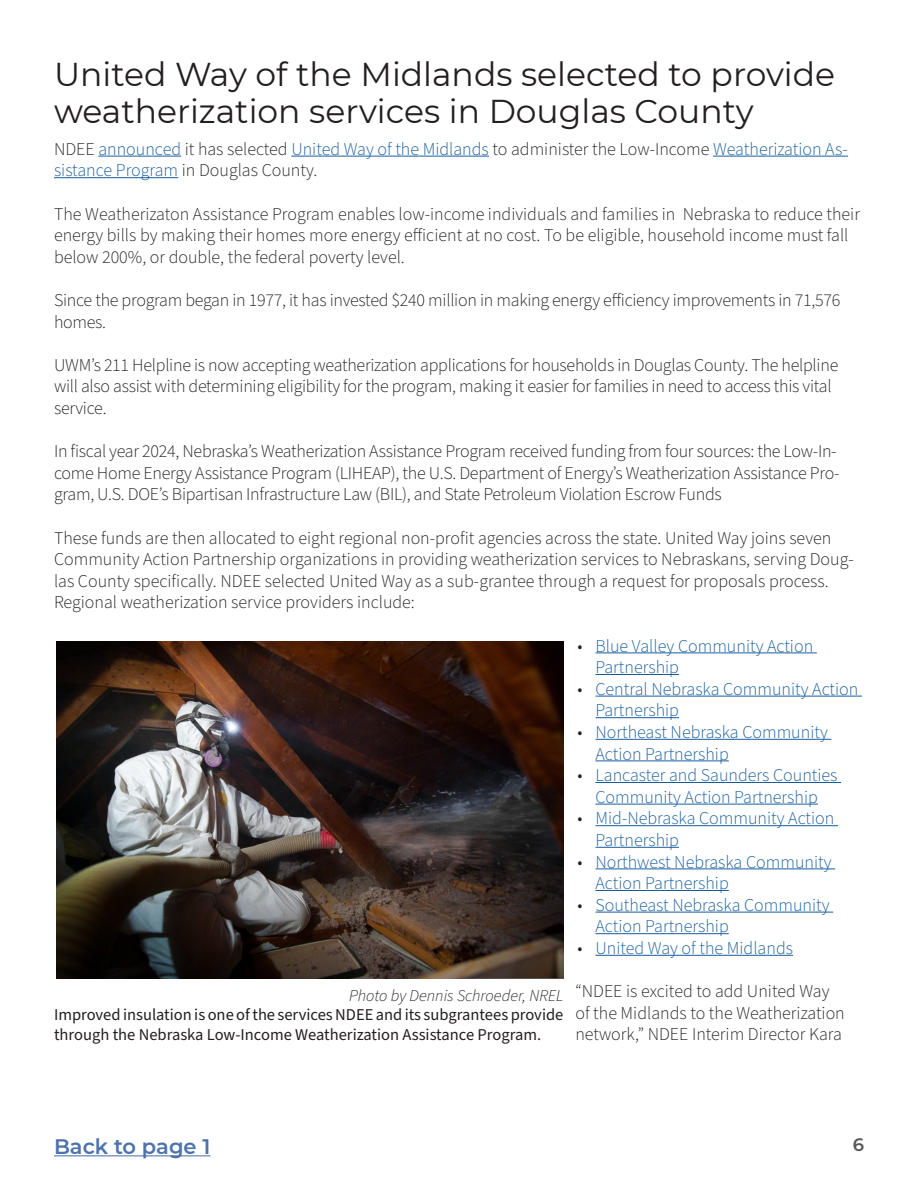
<style>
.page{position:relative;width:918px;height:1188px;background:#fff}
.page>*{position:absolute;margin:0;border:0;box-sizing:border-box;transform-origin:0 0}
.Headline{font:33px/37.5px "Montserrat";color:#231f20}
.t1{font:600 21px "Montserrat";color:#4d72ac}
.Body_copy{font:300 18px/21.6px "Source Sans Pro";letter-spacing:-.01em;color:#231f20}
.Body_copy-2{font:300 18px/21.6px "Source Sans Pro";color:#175d9e}
.t2{font:600 18px "Montserrat";color:#57585a}
.Cutline{font:16.5px/19.8px "Source Sans Pro";color:#231f20}
.Photo_credit{font:italic 300 16.5px "Source Sans Pro";color:#231f20}
.s1{color:#231f20}
</style>
<div class="page">
<hr style="left:98px;top:156px;width:83px;height:1px;background:#175d9e">
<hr style="left:291px;top:156px;width:198px;height:1px;background:#175d9e">
<hr style="left:713px;top:156px;width:135px;height:1px;background:#175d9e">
<hr style="left:54px;top:177px;width:124px;height:1px;background:#175d9e">
<hr style="left:596px;top:652px;width:221px;height:1px;background:#175d9e">
<hr style="left:596px;top:674px;width:83px;height:1px;background:#175d9e">
<hr style="left:596px;top:696px;width:266px;height:1px;background:#175d9e">
<hr style="left:596px;top:717px;width:83px;height:1px;background:#175d9e">
<hr style="left:596px;top:739px;width:235px;height:1px;background:#175d9e">
<hr style="left:596px;top:760px;width:133px;height:1px;background:#175d9e">
<hr style="left:596px;top:782px;width:245px;height:1px;background:#175d9e">
<hr style="left:596px;top:804px;width:222px;height:1px;background:#175d9e">
<hr style="left:596px;top:825px;width:242px;height:1px;background:#175d9e">
<hr style="left:596px;top:847px;width:83px;height:1px;background:#175d9e">
<hr style="left:596px;top:868px;width:239px;height:1px;background:#175d9e">
<hr style="left:596px;top:890px;width:133px;height:1px;background:#175d9e">
<hr style="left:596px;top:912px;width:237px;height:1px;background:#175d9e">
<hr style="left:596px;top:933px;width:133px;height:1px;background:#175d9e">
<hr style="left:596px;top:955px;width:197px;height:1px;background:#175d9e">
<hr style="left:54px;top:1155px;width:156px;height:1px;background:#4d72ac">
<img style="left:57px;top:641px;width:506px;height:337px">
<p class="Headline" style="left:54px;top:54px;width:783px">United Way of the Midlands selected to provide weatherization services in Douglas County</p>
<p class="Body_copy-2" style="left:54px;top:139px;width:795px"><span class="s1">NDEE</span> announced <span class="s1">it has selected</span> United Way of the Midlands <span class="s1">to administer the Low-Income</span> Weatherization As&shy;sistance Program <span class="s1">in Douglas County.</span></p>
<p class="Body_copy" style="left:54px;top:203px;width:808px">The Weatherizaton Assistance Program enables low-income individuals and families in Nebraska to reduce their energy bills by making their homes more energy efficient at no cost. To be eligible, household income must fall below 200%, or double, the federal poverty level.</p>
<p class="Body_copy" style="left:54px;top:290px;width:788px">Since the program began in 1977, it has invested $240 million in making energy efficiency improvements in 71,576 homes.</p>
<p class="Body_copy" style="left:54px;top:355px;width:786px">UWM’s 211 Helpline is now accepting weatherization applications for households in Douglas County. The helpline will also assist with determining eligibility for the program, making it easier for families in need to access this vital service.</p>
<p class="Body_copy" style="left:54px;top:441px;width:787px">In fiscal year 2024, Nebraska’s Weatherization Assistance Program received funding from four sources: the Low-In&shy;come Home Energy Assistance Program (LIHEAP), the U.S. Department of Energy’s Weatherization Assistance Pro&shy;gram, U.S. DOE’s Bipartisan Infrastructure Law (BIL), and State Petroleum Violation Escrow Funds</p>
<p class="Body_copy" style="left:54px;top:527px;width:801px">These funds are then allocated to eight regional non-profit agencies across the state. United Way joins seven Community Action Partnership organizations in providing weatherization services to Nebraskans, serving Doug&shy;las County specifically. NDEE selected United Way as a sub-grantee through a request for proposals process.<br>Regional weatherization service providers include:</p>
<p class="Body_copy-2" style="left:596px;top:635px;width:219px;text-indent:-18px"><span class="s1">•</span> Blue Valley Community Action<br>Partnership</p>
<p class="Body_copy-2" style="left:596px;top:679px;width:264px;text-indent:-18px"><span class="s1">•</span> Central Nebraska Community Action<br>Partnership</p>
<p class="Body_copy-2" style="left:596px;top:722px;width:234px;text-indent:-18px"><span class="s1">•</span> Northeast Nebraska Community<br>Action Partnership</p>
<p class="Body_copy-2" style="left:578px;top:765px;width:262px;text-align:center"><span class="s1">•</span> Lancaster and Saunders Counties<br>Community Action Partnership</p>
<p class="Body_copy-2" style="left:596px;top:808px;width:240px;text-indent:-18px"><span class="s1">•</span> Mid-Nebraska Community Action<br>Partnership</p>
<p class="Body_copy-2" style="left:596px;top:851px;width:238px;text-indent:-18px"><span class="s1">•</span> Northwest Nebraska Community<br>Action Partnership</p>
<p class="Body_copy-2" style="left:596px;top:895px;width:236px;text-indent:-18px"><span class="s1">•</span> Southeast Nebraska Community<br>Action Partnership</p>
<p class="Body_copy-2" style="left:578px;top:938px;width:217px"><span class="s1">•</span> United Way of the Midlands</p>
<p class="Body_copy" style="left:575px;top:981px;width:271px">“NDEE is excited to add United Way of the Midlands to the Weatherization network,” NDEE Interim Director Kara</p>
<p class="Photo_credit" style="left:349px;top:984px;width:216px">Photo by Dennis Schroeder, NREL</p>
<p class="Cutline" style="left:54px;top:1005px;width:511px">Improved insulation is one of the services NDEE and its subgrantees provide through the Nebraska Low-Income Weatherization Assistance Program.</p>
<p class="t1" style="left:54px;top:1132px;width:158px">Back to page 1</p>
<p class="t2" style="left:853px;top:1132px;width:13px">6</p>
</div>
